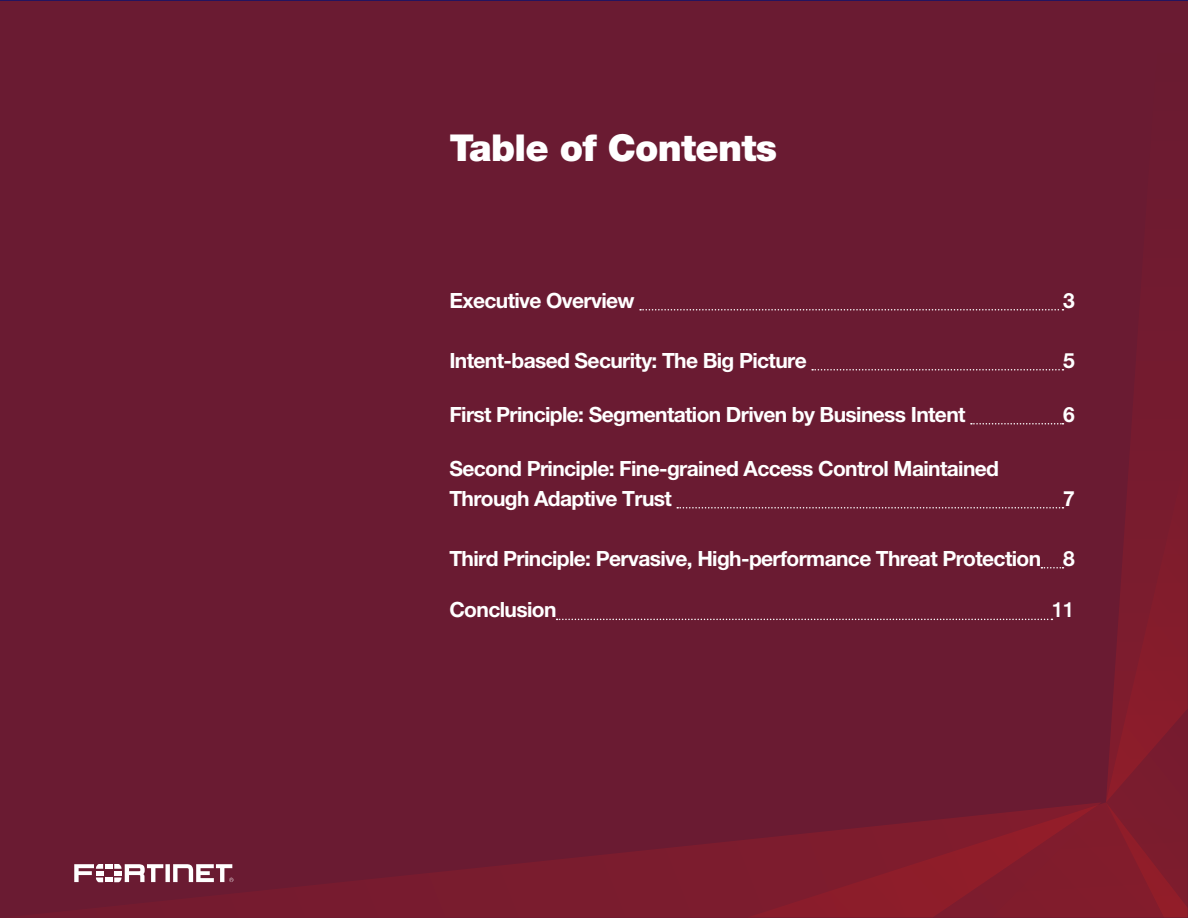
<style>
.page{position:relative;width:1188px;height:918px;background:#fff}
.page>*{position:absolute;margin:0;border:0;box-sizing:border-box;transform-origin:0 0}
.t1{font:900 37.05px "Helvetica Neue LT Pro";letter-spacing:-.02em;color:#fff}
.t2{font:700 21px/30px "Helvetica Neue LT Pro";letter-spacing:-.03em;color:#fff}
.t3{font:500 21px "Helvetica Neue LT Pro";color:#fff}
</style>
<div class="page">
<div style="left:0;top:1px;width:1188px;height:917px;background:#6a1b32"></div>
<svg style="left:74px;top:860px;width:483px;height:57px"></svg>
<svg style="left:1106px;top:0;width:82px;height:450px"></svg>
<svg style="left:74px;top:864px;width:159px;height:18px"></svg>
<svg style="left:640px;top:309px;width:423px;height:2px"></svg>
<svg style="left:812px;top:369px;width:251px;height:2px"></svg>
<svg style="left:971px;top:423px;width:92px;height:2px"></svg>
<svg style="left:557px;top:450px;width:631px;height:468px"></svg>
<h1 class="t1" style="left:449px;top:126px;width:329px">Table of Contents</h1>
<p class="t2" style="left:449px;top:285px;width:187px">Executive Overview</p>
<p class="t2" style="left:1063px;top:285px;width:13px">3</p>
<p class="t2" style="left:449px;top:345px;width:359px">Intent-based Security: The Big Picture</p>
<p class="t2" style="left:1063px;top:345px;width:13px">5</p>
<p class="t2" style="left:449px;top:399px;width:518px">First Principle: Segmentation Driven by Business Intent</p>
<p class="t2" style="left:1063px;top:399px;width:13px">6</p>
<p class="t2" style="left:449px;top:453px;width:551px">Second Principle: Fine-grained Access Control Maintained<br>Through Adaptive Trust</p>
<p class="t2" style="left:1063px;top:483px;width:13px">7</p>
<p class="t2" style="left:449px;top:543px;width:627px">Third Principle: Pervasive, High-performance Threat Protection 8</p>
<p class="t2" style="left:449px;top:594px;width:109px">Conclusion</p>
<p class="t3" style="left:1052px;top:597px;width:24px">11</p>
</div>
